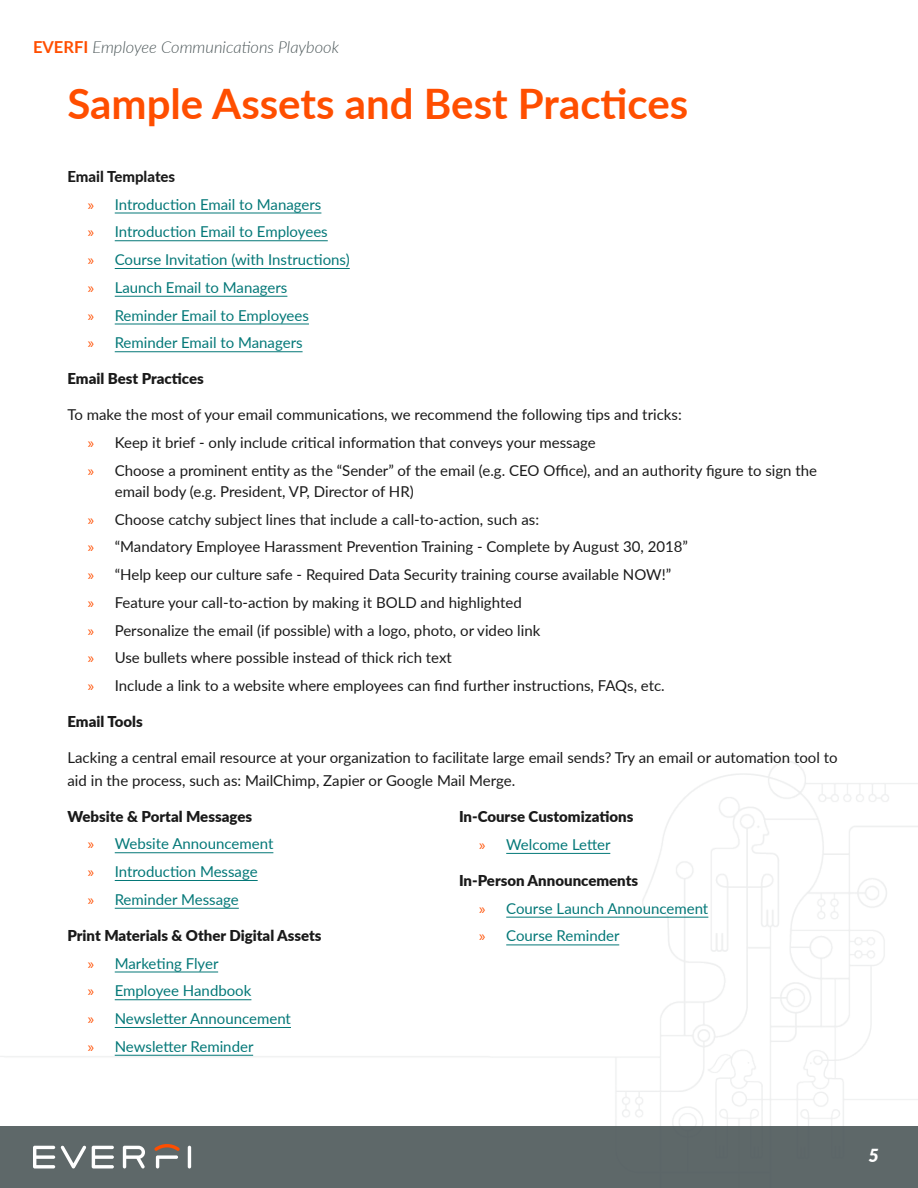
<style>
.page{position:relative;width:918px;height:1188px;background:#fff}
.page>*{position:absolute;margin:0;border:0;box-sizing:border-box;transform-origin:0 0}
.t1{font:700 42px "Lato";color:#ff4e00}
.t2{font:italic 900 18px "Lato";color:#fff}
.t3{font:italic 300 16.5px "Lato";color:#4c5759}
.t4{font:15px/27.8px "Lato";color:#1a1a1a}
.t5{font:15px/27.8px "Lato";color:#047878}
.t6{font:900 15px/27.8px "Lato";color:#1a1a1a;text-align:center}
.s1{font-weight:700;font-style:normal;color:#ff4e00}
.s2{font-weight:800;color:#1a1a1a}
.s3{font-family:"Myriad Pro";color:#ff4e00}
.s4{font-weight:900;color:#1a1a1a}
.s5{font-family:"Myriad Pro";font-weight:400;color:#ff4e00}
.s6{font-weight:400;color:#047878}
</style>
<div class="page">
<img style="left:0;top:761px;width:918px;height:365px">
<div style="left:0;top:1126px;width:918px;height:62px;background:#5e6869"></div>
<svg style="left:33px;top:1144px;width:158px;height:24px"></svg>
<hr style="left:115px;top:213px;width:206px;height:1px;background:#047878">
<hr style="left:115px;top:240px;width:213px;height:1px;background:#047878">
<hr style="left:115px;top:268px;width:235px;height:1px;background:#047878">
<hr style="left:115px;top:296px;width:172px;height:1px;background:#047878">
<hr style="left:115px;top:324px;width:194px;height:1px;background:#047878">
<hr style="left:115px;top:351px;width:188px;height:1px;background:#047878">
<hr style="left:115px;top:852px;width:158px;height:1px;background:#047878">
<hr style="left:115px;top:880px;width:143px;height:1px;background:#047878">
<hr style="left:115px;top:908px;width:124px;height:1px;background:#047878">
<hr style="left:115px;top:972px;width:103px;height:1px;background:#047878">
<hr style="left:115px;top:999px;width:136px;height:1px;background:#047878">
<hr style="left:115px;top:1027px;width:176px;height:1px;background:#047878">
<hr style="left:115px;top:1055px;width:138px;height:1px;background:#047878">
<hr style="left:506px;top:853px;width:104px;height:1px;background:#047878">
<hr style="left:506px;top:917px;width:202px;height:1px;background:#047878">
<hr style="left:506px;top:945px;width:113px;height:1px;background:#047878">
<p class="t3" style="left:33px;top:36px;width:308px"><span class="s1">EVERFI</span> Employee Communications Playbook</p>
<h1 class="t1" style="left:68px;top:72px;width:622px">Sample Assets and Best Practices</h1>
<p class="t5" style="left:88px;top:162px;width:264px;text-indent:-20px"><span class="s2">Email Templates<br></span><span class="s3">»</span> Introduction Email to Managers<br><span class="s3">»</span> Introduction Email to Employees<br><span class="s3">»</span> Course Invitation (with Instructions) <span class="s3">»</span> Launch Email to Managers<br><span class="s3">»</span> Reminder Email to Employees<br><span class="s3">»</span> Reminder Email to Managers</p>
<p class="t6" style="left:68px;top:364px;width:138px">Email Best Practices</p>
<p class="t4" style="left:88px;top:400px;width:731px;text-indent:-20px">To make the most of your email communications, we recommend the following tips and tricks:<br><span class="s3">»</span> Keep it brief - only include critical information that conveys your message<br><span class="s3">»</span> Choose a prominent entity as the “Sender” of the email (e.g. CEO Office), and an authority figure to sign the</p>
<p class="t4" style="left:88px;top:477px;width:602px;text-indent:27px">email body (e.g. President, VP, Director of HR)<br><span class="s3">»</span> Choose catchy subject lines that include a call-to-action, such as:<br><span class="s3">»</span> “Mandatory Employee Harassment Prevention Training - Complete by August 30, 2018” <span class="s3">»</span> “Help keep our culture safe - Required Data Security training course available NOW!”<br><span class="s3">»</span> Feature your call-to-action by making it BOLD and highlighted<br><span class="s3">»</span> Personalize the email (if possible) with a logo, photo, or video link<br><span class="s3">»</span> Use bullets where possible instead of thick rich text<br><span class="s3">»</span> Include a link to a website where employees can find further instructions, FAQs, etc.</p>
<p class="t6" style="left:68px;top:707px;width:77px">Email Tools</p>
<p class="t4" style="left:68px;top:746px;width:772px;line-height:22.5px">Lacking a central email resource at your organization to facilitate large email sends? Try an email or automation tool to aid in the process, such as: MailChimp, Zapier or Google Mail Merge.</p>
<p class="t5" style="left:88px;top:802px;width:187px;text-indent:-20px"><span class="s4">Website &amp; Portal Messages<br></span><span class="s3">»</span> Website Announcement <span class="s3">»</span> Introduction Message<br><span class="s3">»</span> Reminder Message</p>
<p class="t5" style="left:88px;top:921px;width:235px;text-indent:-20px"><span class="s4">Print Materials &amp; Other Digital Assets </span><span class="s3">»</span> Marketing Flyer<br><span class="s3">»</span> Employee Handbook<br><span class="s3">»</span> Newsletter Announcement<br><span class="s3">»</span> Newsletter Reminder</p>
<p class="t6" style="left:459px;top:802px;width:176px">In-Course Customizations <span class="s5">»</span> <span class="s6">Welcome Letter</span></p>
<p class="t5" style="left:479px;top:866px;width:231px;text-indent:-20px"><span class="s4">In-Person Announcements<br></span><span class="s3">»</span> Course Launch Announcement <span class="s3">»</span> Course Reminder</p>
<p class="t2" style="left:869px;top:1142px;width:12px">5</p>
</div>
